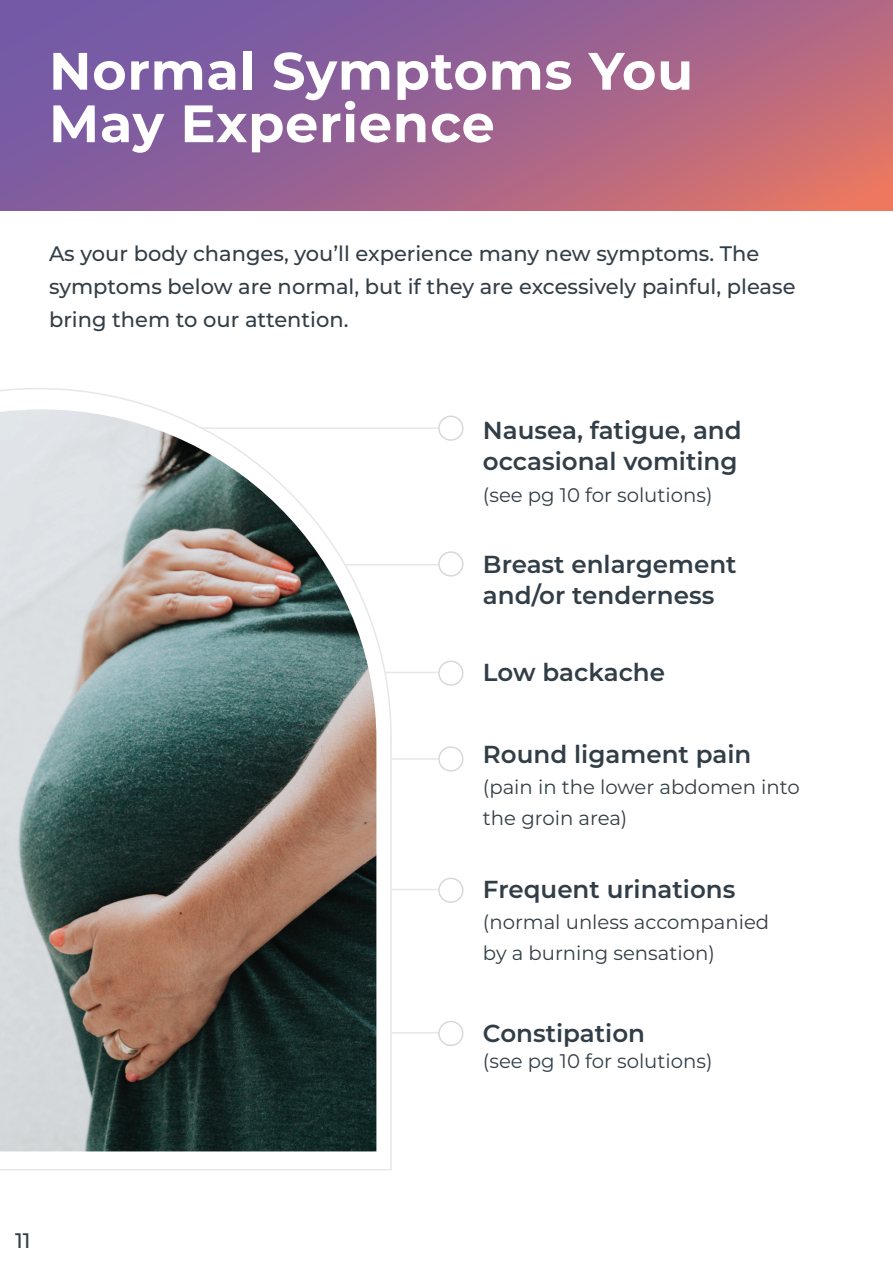
<style>
.page{position:relative;width:893px;height:1263px;background:#fff}
.page>*{position:absolute;margin:0;border:0;box-sizing:border-box;transform-origin:0 0}
.t1{font:700 52.5px/52.5px "Montserrat";letter-spacing:.015em;color:#fff}
.t2{font:600 24.6px/31.2px "Montserrat";color:#323e47}
.t3{font:500 21px/33px "Montserrat";color:#323e47}
.t4{font:19.65px/31.2px "Montserrat";color:#323e47}
</style>
<div class="page">
<hr style="left:200px;top:427px;width:238px;height:2px;background:#e6e7e9">
<hr style="left:239px;top:564px;width:199px;height:1px;background:#e6e7e9">
<hr style="left:239px;top:672px;width:199px;height:1px;background:#e6e7e9">
<hr style="left:239px;top:758px;width:199px;height:2px;background:#e6e7e9">
<hr style="left:258px;top:889px;width:180px;height:1px;background:#e6e7e9">
<hr style="left:258px;top:1032px;width:180px;height:1px;background:#e6e7e9">
<svg style="left:0;top:0;width:893px;height:211px;background:#996291"></svg>
<svg style="left:0;top:388px;width:393px;height:783px"></svg>
<img style="left:0;top:409px;width:376px;height:742px">
<div style="left:438px;top:415px;width:25px;height:26px;border:2px solid #d8d8d8;border-radius:50%"></div>
<div style="left:438px;top:551px;width:25px;height:26px;border:2px solid #d8d8d8;border-radius:50%"></div>
<div style="left:438px;top:660px;width:25px;height:26px;border:2px solid #d8d8d8;border-radius:50%"></div>
<div style="left:438px;top:746px;width:25px;height:26px;border:2px solid #d8d8d8;border-radius:50%"></div>
<div style="left:438px;top:878px;width:25px;height:25px;border:2px solid #d8d8d8;border-radius:50%"></div>
<div style="left:438px;top:1021px;width:25px;height:25px;border:2px solid #d8d8d8;border-radius:50%"></div>
<h1 class="t1" style="left:49px;top:42px;width:646px">Normal Symptoms You<br>May Experience</h1>
<p class="t3" style="left:49px;top:236px;width:748px">As your body changes, you’ll experience many new symptoms. The symptoms below are normal, but if they are excessively painful, please bring them to our attention.</p>
<p class="t2" style="left:483px;top:414px;width:260px">Nausea, fatigue, and occasional vomiting</p>
<p class="t4" style="left:483px;top:478px;width:231px">(see pg 10 for solutions)</p>
<p class="t2" style="left:483px;top:548px;width:255px">Breast enlargement and/or tenderness</p>
<p class="t2" style="left:483px;top:655px;width:184px">Low backache</p>
<p class="t2" style="left:483px;top:737px;width:270px">Round ligament pain</p>
<p class="t4" style="left:483px;top:771px;width:318px">(pain in the lower abdomen into the groin area)</p>
<p class="t2" style="left:483px;top:872px;width:254px">Frequent urinations</p>
<p class="t4" style="left:483px;top:906px;width:288px">(normal unless accompanied by a burning sensation)</p>
<p class="t2" style="left:483px;top:1017px;width:164px">Constipation</p>
<p class="t4" style="left:483px;top:1044px;width:231px">(see pg 10 for solutions)</p>
<p class="t3" style="left:15px;top:1223px;width:17px">11</p>
</div>
